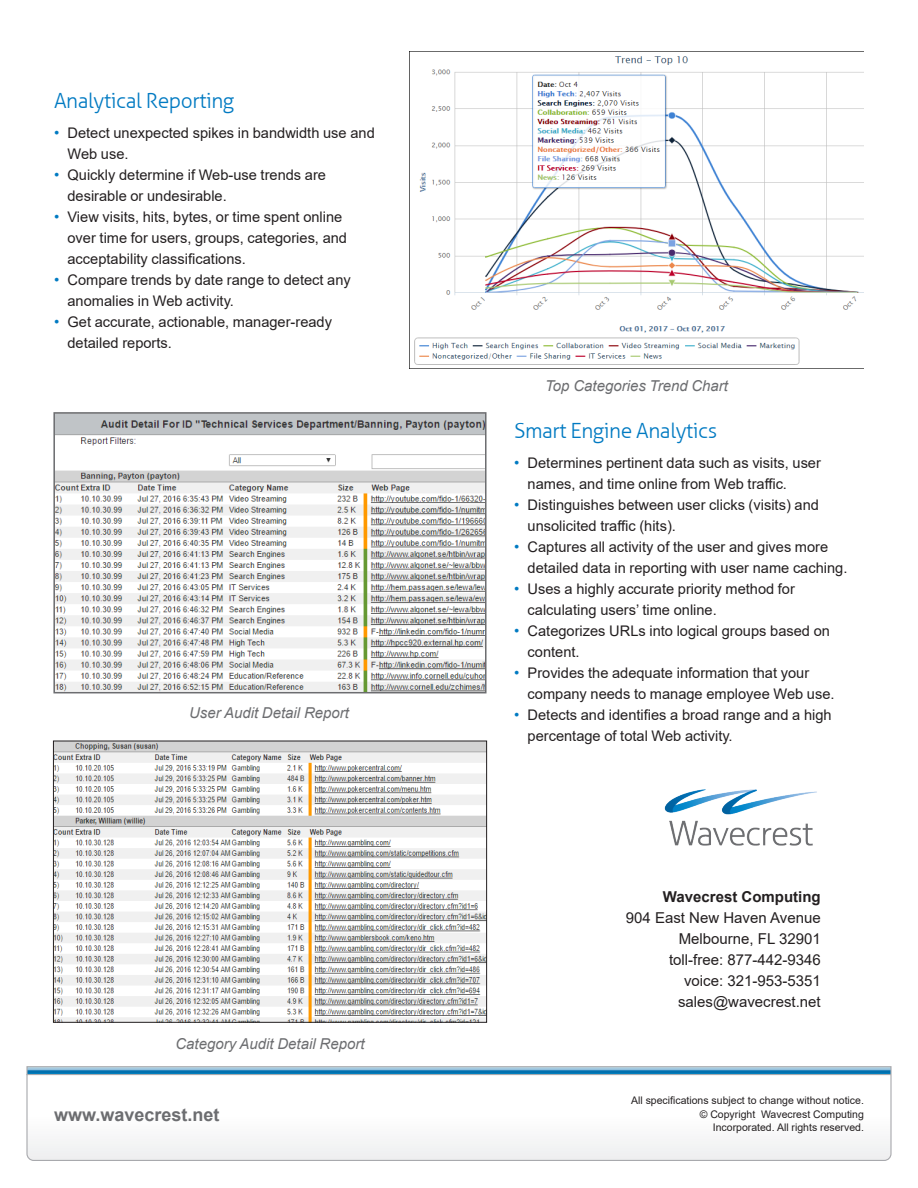
<style>
.page{position:relative;width:918px;height:1188px;background:#fff}
.page>*{position:absolute;margin:0;border:0;box-sizing:border-box;transform-origin:0 0}
.Subhead{font:300 21px "WC Aller";letter-spacing:-.02em;color:#007ac2}
.t1{font:700 18px "Arial";color:#6c6d70}
.Contact_Block{font:15px "Arial";color:#231f20}
.Lead-in{font:italic 15px "Arial";color:#6c6d70}
.Contact_Block-2{font:700 15px "Arial";color:#231f20}
.t2{font:14.7px/21px "Arial";color:#231f20}
.Fine_Print{font:10.5px/13.5px "Arial";color:#231f20;text-align:right}
.s1{font-size:15px;color:#007ac2}
</style>
<div class="page">
<svg style="left:26px;top:1066px;width:866px;height:95px"></svg>
<img style="left:56px;top:415px;width:428px;height:275px">
<div style="left:53px;top:412px;width:434px;height:281px;border:2px solid #6c6d70"></div>
<img style="left:409px;top:51px;width:455px;height:318px">
<img style="left:55px;top:743px;width:430px;height:278px">
<div style="left:53px;top:741px;width:434px;height:282px;border:1px solid #231f20"></div>
<img style="left:664px;top:789px;width:153px;height:57px">
<p class="Subhead" style="left:54px;top:89px;width:182px">Analytical Reporting</p>
<p class="t2" style="left:68px;top:122px;width:309px;text-indent:-14px"><span class="s1">•</span> Detect unexpected spikes in bandwidth use and<br>Web use.</p>
<p class="t2" style="left:68px;top:164px;width:260px;text-indent:-14px"><span class="s1">•</span> Quickly determine if Web-use trends are desirable or undesirable.</p>
<p class="t2" style="left:68px;top:206px;width:281px;text-indent:-14px"><span class="s1">•</span> View visits, hits, bytes, or time spent online over time for users, groups, categories, and acceptability classifications.</p>
<p class="t2" style="left:68px;top:269px;width:285px;text-indent:-14px"><span class="s1">•</span> Compare trends by date range to detect any anomalies in Web activity.</p>
<p class="t2" style="left:68px;top:311px;width:266px;text-indent:-14px"><span class="s1">•</span> Get accurate, actionable, manager-ready detailed reports.</p>
<p class="Lead-in" style="left:189px;top:703px;width:161px">User Audit Detail Report</p>
<p class="Lead-in" style="left:175px;top:1034px;width:191px">Category Audit Detail Report</p>
<p class="t1" style="left:54px;top:1102px;width:167px">www.wavecrest.net</p>
<p class="Lead-in" style="left:545px;top:376px;width:185px">Top Categories Trend Chart</p>
<p class="Subhead" style="left:514px;top:418px;width:205px">Smart Engine Analytics</p>
<p class="t2" style="left:528px;top:452px;width:295px;text-indent:-14px"><span class="s1">•</span> Determines pertinent data such as visits, user names, and time online from Web traffic.</p>
<p class="t2" style="left:528px;top:494px;width:293px;text-indent:-14px"><span class="s1">•</span> Distinguishes between user clicks (visits) and unsolicited traffic (hits).</p>
<p class="t2" style="left:528px;top:536px;width:321px;text-indent:-14px"><span class="s1">•</span> Captures all activity of the user and gives more detailed data in reporting with user name caching.</p>
<p class="t2" style="left:528px;top:578px;width:269px;text-indent:-14px"><span class="s1">•</span> Uses a highly accurate priority method for calculating users’ time online.</p>
<p class="t2" style="left:528px;top:620px;width:304px;text-indent:-14px"><span class="s1">•</span> Categorizes URLs into logical groups based on content.</p>
<p class="t2" style="left:528px;top:662px;width:309px;text-indent:-14px"><span class="s1">•</span> Provides the adequate information that your company needs to manage employee Web use.</p>
<p class="t2" style="left:528px;top:704px;width:306px;text-indent:-14px"><span class="s1">•</span> Detects and identifies a broad range and a high percentage of total Web activity.</p>
<p class="Contact_Block-2" style="left:663px;top:886px;width:159px">Wavecrest Computing</p>
<p class="Contact_Block" style="left:626px;top:907px;width:196px">904 East New Haven Avenue</p>
<p class="Contact_Block" style="left:679px;top:928px;width:144px">Melbourne, FL 32901</p>
<p class="Contact_Block" style="left:669px;top:949px;width:153px">toll-free: 877-442-9346</p>
<p class="Contact_Block" style="left:684px;top:970px;width:138px">voice: 321-953-5351</p>
<p class="Contact_Block" style="left:678px;top:991px;width:144px">sales@wavecrest.net</p>
<p class="Fine_Print" style="left:631px;top:1094px;width:234px">All specifications subject to change without notice.</p>
<p class="Fine_Print" style="left:700px;top:1107px;width:166px">© Copyright Wavecrest Computing<br>Incorporated. All rights reserved.</p>
</div>
